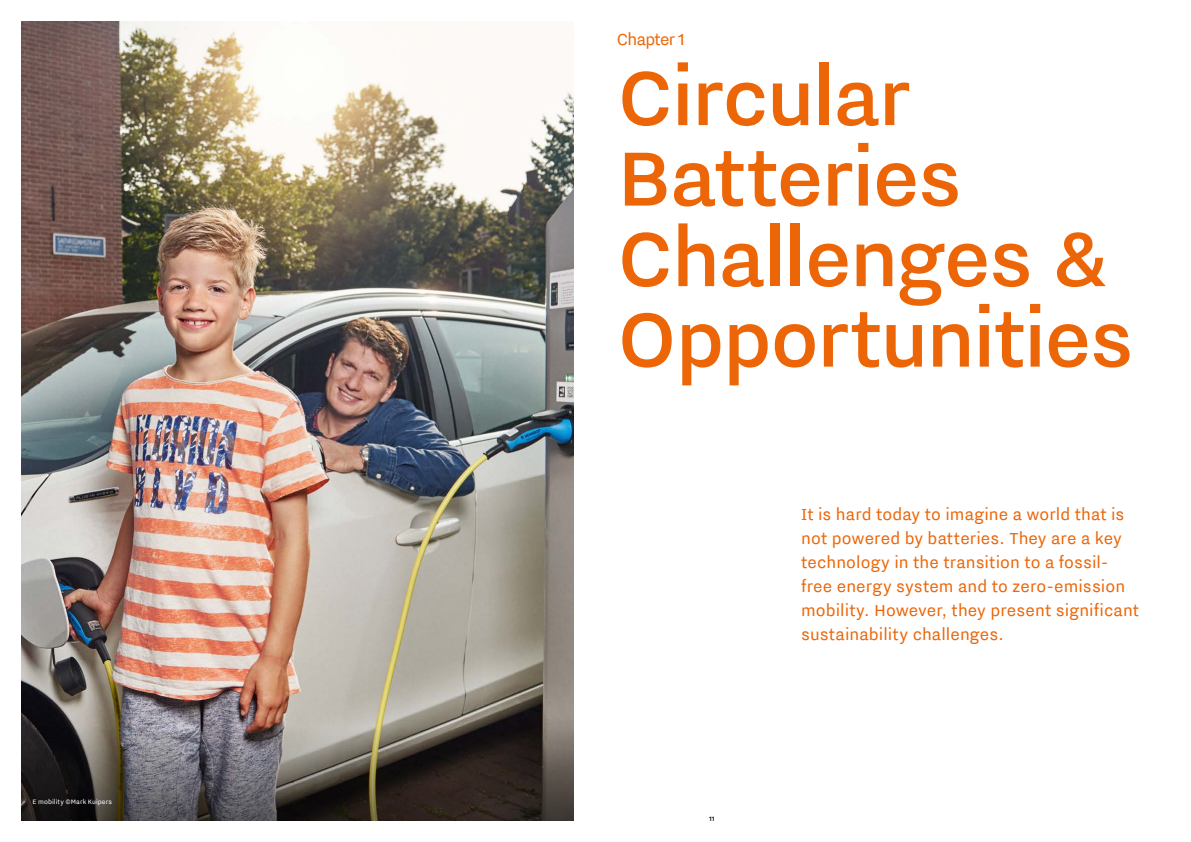
<style>
.page{position:relative;width:1191px;height:842px;background:#fff}
.page>*{position:absolute;margin:0;border:0;box-sizing:border-box;transform-origin:0 0}
.t1{font:500 97px/80.5px "NL Nitti Grotesk";letter-spacing:-.015em;color:#ec6608}
.t2{font:20px/24px "NL Nitti Grotesk";letter-spacing:.005em;color:#ec6608}
.t3{font:20px "NL Nitti Grotesk";letter-spacing:-.035em;color:#ec6608}
.t4{font:8px "NL Nitti Grotesk";letter-spacing:.01em;color:#fff}
.t5{font:500 8px "NL Nitti Grotesk";color:#000}
</style>
<div class="page">
<img style="left:22px;top:22px;width:552px;height:704px">
<svg style="left:22px;top:726px;width:552px;height:95px;background:#4c4745"></svg>
<p class="t4" style="left:33px;top:797px;width:81px">E mobility ©Mark Kuipers</p>
<p class="t3" style="left:617px;top:27px;width:69px">Chapter 1</p>
<h1 class="t1" style="left:617px;top:54px;width:518px">Circular<br>Batteries<br>Challenges &amp;<br>Opportunities</h1>
<p class="t5" style="left:709px;top:814px;width:7px">11</p>
<p class="t2" style="left:801px;top:501px;width:339px">It is hard today to imagine a world that is not powered by batteries. They are a key technology in the transition to a fossil&shy;free energy system and to zero-emission mobility. However, they present significant sustainability challenges.</p>
</div>
